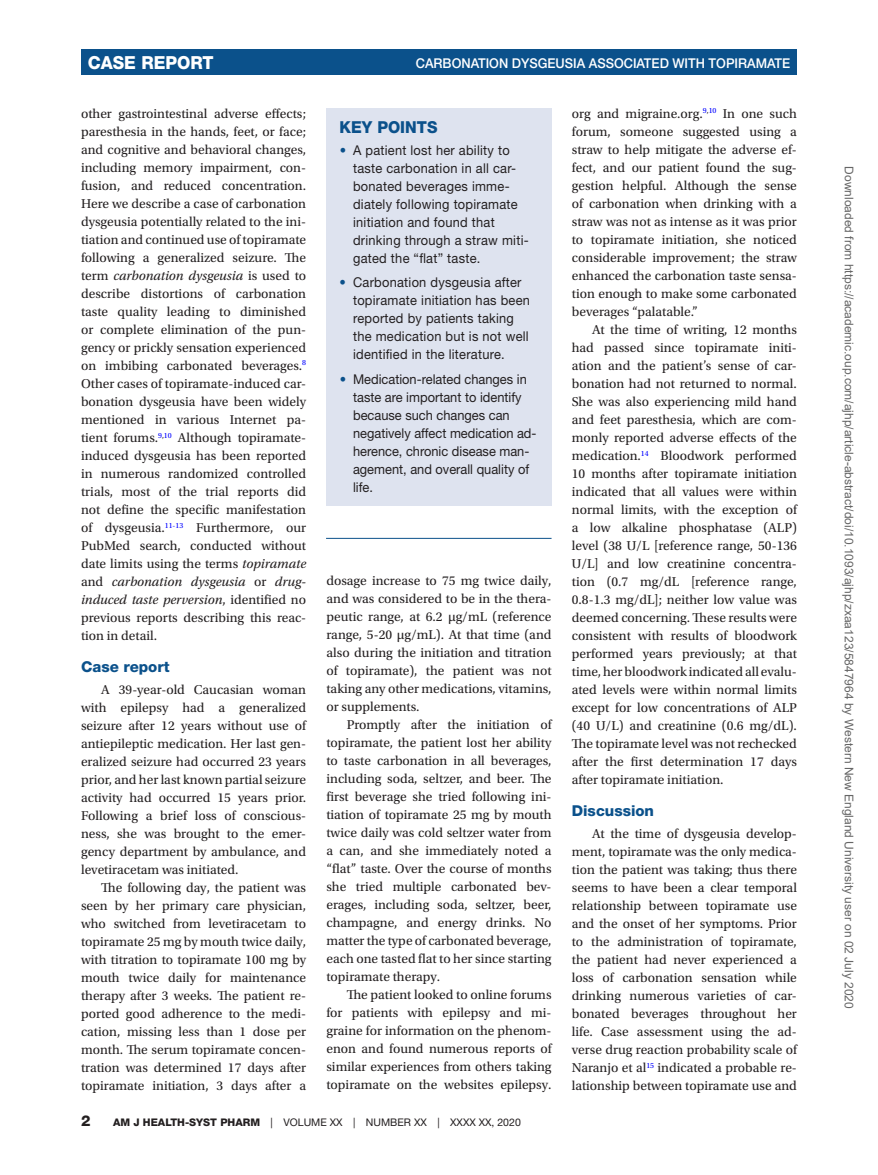
<style>
.page{position:relative;width:878px;height:1175px;background:#fff}
.page>*{position:absolute;margin:0;border:0;box-sizing:border-box;transform-origin:0 0}
.t1{font:800 18px "Helvetica Neue LT Std";color:#fff;scale:.95 1}
.t2{font:800 16.5px "Helvetica Neue LT Std";color:#0b518b;scale:.95 1}
.t3{font:800 15px "Helvetica Neue LT Std";color:#0b518b}
.t4{font:800 15px "Helvetica Neue LT Std";color:#231f20}
.t5{font:13.5px/18px "Utopia Std";color:#231f20;text-align:justify}
.t6{font:13.5px/18px "Helvetica Neue LT Std";letter-spacing:.02em;color:#231f20;scale:.95 1}
.t7{font:13.5px/18px "Helvetica Neue LT Std";color:#231f20;scale:.95 1}
.t8{font:500 13.5px "Helvetica Neue LT Std";color:#fff;scale:.95 1}
.t9{font:12px "Arial";color:#666}
.t10{font:10.5px "Helvetica Neue LT Std";color:#231f20}
.s1{font-style:italic}
.s2{color:#0b518b}
.s3{font-weight:800}
</style>
<div class="page">
<div style="left:81px;top:50px;width:715px;height:25px;background:#0b518b"></div>
<div style="left:326px;top:108px;width:225px;height:398px;background:#dee3ef"></div>
<hr style="left:326px;top:538px;width:225px;height:1px;background:#0b518b">
<h1 class="t1" style="left:88px;top:52px;width:134px">CASE REPORT</h1>
<p class="t8" style="left:416px;top:55px;width:395px">CARBONATION DYSGEUSIA ASSOCIATED WITH TOPIRAMATE</p>
<p class="t5" style="left:81px;top:105px;width:227px">other gastrointestinal adverse effects; paresthesia in the hands, feet, or face; and cognitive and behavioral changes, including memory impairment, con&shy;fusion, and reduced concentration.<br>Here we describe a case of carbonation dysgeusia potentially related to the ini&shy;tiation and continued use of topiramate following a generalized seizure. The term <span class="s1">carbonation dysgeusia</span> is used to describe distortions of carbonation taste quality leading to diminished or complete elimination of the pun&shy;gency or prickly sensation experienced on imbibing carbonated beverages.<sup>8<br></sup>Other cases of topiramate-induced car&shy;bonation dysgeusia have been widely mentioned in various Internet pa&shy;tient forums.<sup>9</sup><sup>,</sup><sup>10</sup> Although topiramate&shy;induced dysgeusia has been reported in numerous randomized controlled trials, most of the trial reports did not define the specific manifestation of dysgeusia.<sup>11-13</sup> Furthermore, our PubMed search, conducted without date limits using the terms <span class="s1">topiramate </span>and <span class="s1">carbonation dysgeusia</span> or <span class="s1">drug&shy;induced taste perversion</span>, identified no previous reports describing this reac&shy;tion in detail.</p>
<p class="t3" style="left:81px;top:657px;width:90px">Case report</p>
<p class="t5" style="left:81px;top:681px;width:227px;text-indent:20px">A 39-year-old Caucasian woman with epilepsy had a generalized seizure after 12 years without use of antiepileptic medication. Her last gen&shy;eralized seizure had occurred 23 years prior, and her last known partial seizure activity had occurred 15 years prior.<br>Following a brief loss of conscious&shy;ness, she was brought to the emer&shy;gency department by ambulance, and levetiracetam was initiated.</p>
<p class="t5" style="left:81px;top:878px;width:227px;text-indent:20px">The following day, the patient was seen by her primary care physician, who switched from levetiracetam to topiramate 25 mg by mouth twice daily, with titration to topiramate 100 mg by mouth twice daily for maintenance therapy after 3 weeks. The patient re&shy;ported good adherence to the medi&shy;cation, missing less than 1 dose per month. The serum topiramate concen&shy;tration was determined 17 days after topiramate initiation, 3 days after a</p>
<p class="t5" style="left:571px;top:104px;width:227px">org and migraine.org.<sup>9</sup><sup>,</sup><sup>10</sup> In one such forum, someone suggested using a straw to help mitigate the adverse ef&shy;fect, and our patient found the sug&shy;gestion helpful. Although the sense of carbonation when drinking with a straw was not as intense as it was prior to topiramate initiation, she noticed considerable improvement; the straw enhanced the carbonation taste sensa&shy;tion enough to make some carbonated beverages “palatable.”</p>
<p class="t5" style="left:571px;top:321px;width:227px;text-indent:20px">At the time of writing, 12 months had passed since topiramate initi&shy;ation and the patient’s sense of car&shy;bonation had not returned to normal.<br>She was also experiencing mild hand and feet paresthesia, which are com&shy;monly reported adverse effects of the medication.<sup>14</sup> Bloodwork performed 10 months after topiramate initiation indicated that all values were within normal limits, with the exception of a low alkaline phosphatase (ALP) level (38 U/L [reference range, 50-136<br>U/L] and low creatinine concentra&shy;tion (0.7 mg/dL [reference range, 0.8-1.3 mg/dL]; neither low value was deemed concerning. These results were consistent with results of bloodwork performed years previously; at that time, her bloodwork indicated all evalu&shy;ated levels were within normal limits except for low concentrations of ALP (40 U/L) and creatinine (0.6 mg/dL).<br>The topiramate level was not rechecked after the first determination 17 days after topiramate initiation.</p>
<p class="t3" style="left:572px;top:801px;width:84px">Discussion</p>
<p class="t5" style="left:572px;top:825px;width:227px;text-indent:20px">At the time of dysgeusia develop&shy;ment, topiramate was the only medica&shy;tion the patient was taking; thus there seems to have been a clear temporal relationship between topiramate use and the onset of her symptoms. Prior to the administration of topiramate, the patient had never experienced a loss of carbonation sensation while drinking numerous varieties of car&shy;bonated beverages throughout her life. Case assessment using the ad&shy;verse drug reaction probability scale of Naranjo et al<sup>15</sup> indicated a probable re&shy;lationship between topiramate use and</p>
<p class="t2" style="left:339px;top:118px;width:104px">KEY POINTS</p>
<p class="t6" style="left:353px;top:141px;width:186px;text-indent:-13px"><span class="s2">•</span> A patient lost her ability to taste carbonation in all car&shy;bonated beverages imme&shy;diately following topiramate initiation and found that drinking through a straw miti&shy;gated the “flat” taste.</p>
<p class="t6" style="left:353px;top:273px;width:188px;text-indent:-14px"><span class="s2">•</span> Carbonation dysgeusia after topiramate initiation has been reported by patients taking the medication but is not well identified in the literature.</p>
<p class="t7" style="left:353px;top:370px;width:195px;text-indent:-13px"><span class="s2">•</span> Medication-related changes in taste are important to identify because such changes can negatively affect medication ad&shy;herence, chronic disease man&shy;agement, and overall quality of life.</p>
<p class="t5" style="left:326px;top:572px;width:227px">dosage increase to 75 mg twice daily, and was considered to be in the thera&shy;peutic range, at 6.2 µg/mL (reference range, 5-20 µg/mL). At that time (and also during the initiation and titration of topiramate), the patient was not taking any other medications, vitamins, or supplements.</p>
<p class="t5" style="left:326px;top:716px;width:227px;text-indent:20px">Promptly after the initiation of topiramate, the patient lost her ability to taste carbonation in all beverages, including soda, seltzer, and beer. The first beverage she tried following ini&shy;tiation of topiramate 25 mg by mouth twice daily was cold seltzer water from a can, and she immediately noted a “flat” taste. Over the course of months she tried multiple carbonated bev&shy;erages, including soda, seltzer, beer, champagne, and energy drinks. No matter the type of carbonated beverage, each one tasted flat to her since starting topiramate therapy.</p>
<p class="t5" style="left:326px;top:986px;width:227px;text-indent:20px">The patient looked to online forums for patients with epilepsy and mi&shy;graine for information on the phenom&shy;enon and found numerous reports of similar experiences from others taking topiramate on the websites epilepsy.</p>
<p class="t4" style="left:81px;top:1112px;width:11px">2</p>
<p class="t10" style="left:113px;top:1116px;width:409px"><span class="s3">AM J HEALTH-SYST PHARM</span> | VOLUME XX | NUMBER XX | XXXX XX, 2020</p>
<p class="t9" style="left:853px;top:166px;width:843px;rotate:90deg">Downloaded from https://academic.oup.com/ajhp/article-abstract/doi/10.1093/ajhp/zxaa123/5847964 by Western New England University user on 02 July 2020</p>
</div>
